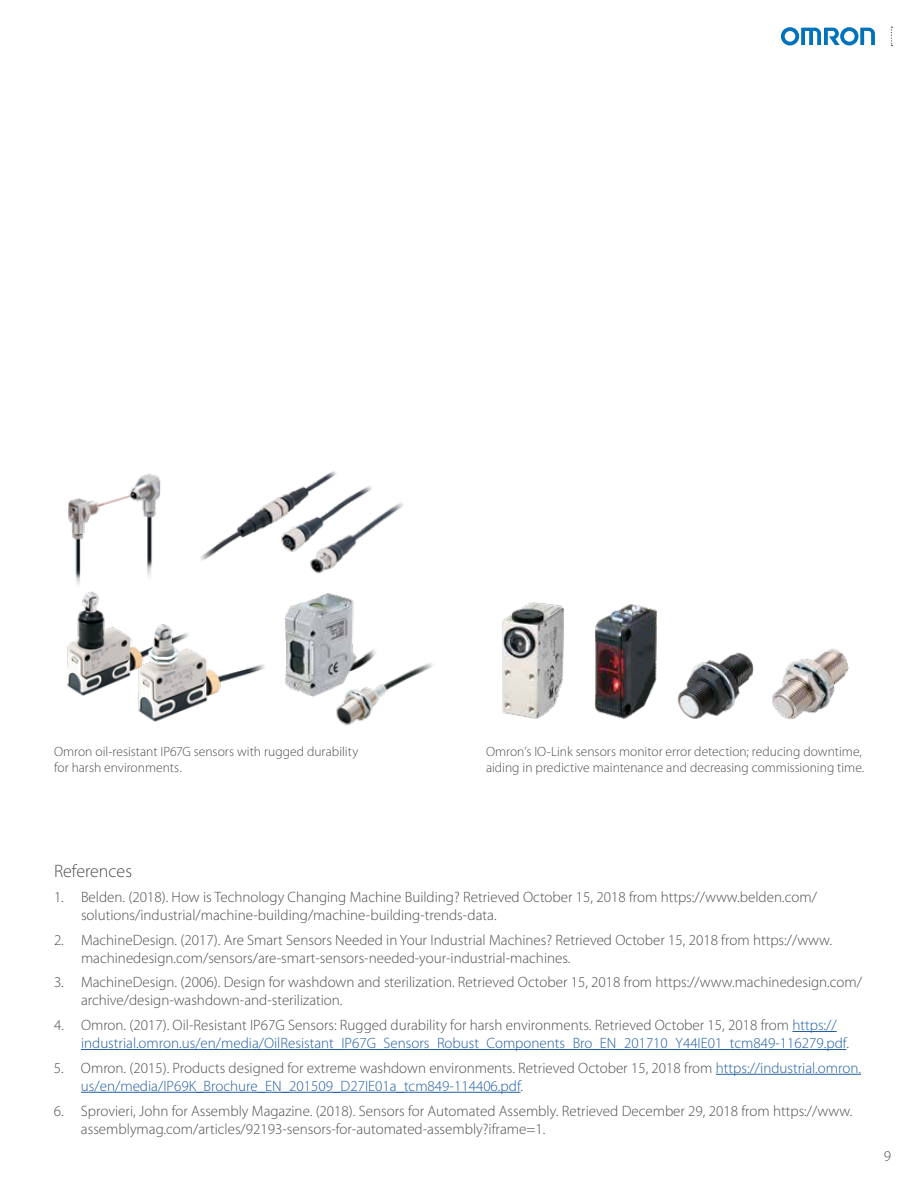
<style>
.page{position:relative;width:918px;height:1188px;background:#fff}
.page>*{position:absolute;margin:0;border:0;box-sizing:border-box;transform-origin:0 0}
.t1{font:300 18px "Myriad Pro";color:#4d4d4f}
.t2{font:300 15px/18px "Myriad Pro";color:#4d4d4f}
.t3{font:300 15px/18px "Myriad Pro";color:#215e9e}
.t4{font:300 13.5px/16.2px "Myriad Pro";color:#4d4d4f}
.s1{color:#4d4d4f}
.s2{color:#215e9e}
</style>
<div class="page">
<svg style="left:781px;top:27px;width:94px;height:18px"></svg>
<svg style="left:891px;top:27px;width:1px;height:19px"></svg>
<hr style="left:792px;top:1031px;width:45px;height:1px;background:#215e9e">
<hr style="left:81px;top:1049px;width:765px;height:1px;background:#215e9e">
<hr style="left:716px;top:1074px;width:145px;height:1px;background:#215e9e">
<hr style="left:81px;top:1092px;width:440px;height:1px;background:#215e9e">
<img style="left:68px;top:474px;width:93px;height:111px">
<img style="left:285px;top:593px;width:91px;height:104px">
<img style="left:67px;top:591px;width:65px;height:105px">
<img style="left:132px;top:624px;width:133px;height:98px">
<img style="left:200px;top:471px;width:137px;height:90px">
<img style="left:303px;top:502px;width:101px;height:72px">
<img style="left:278px;top:481px;width:101px;height:73px">
<img style="left:334px;top:655px;width:99px;height:70px">
<img style="left:502px;top:602px;width:347px;height:117px">
<p class="t4" style="left:54px;top:743px;width:306px">Omron oil-resistant IP67G sensors with rugged durability for harsh environments.</p>
<p class="t4" style="left:486px;top:743px;width:380px">Omron’s IO-Link sensors monitor error detection; reducing downtime, aiding in predictive maintenance and decreasing commissioning time.</p>
<p class="t1" style="left:54px;top:860px;width:80px">References</p>
<p class="t2" style="left:81px;top:888px;width:737px;text-indent:-27px">1. Belden. (2018). How is Technology Changing Machine Building? Retrieved October 15, 2018 from https://www.belden.com/ solutions/industrial/machine-building/machine-building-trends-data.</p>
<p class="t2" style="left:81px;top:930px;width:753px;text-indent:-27px">2. MachineDesign. (2017). Are Smart Sensors Needed in Your Industrial Machines? Retrieved October 15, 2018 from https://www. machinedesign.com/sensors/are-smart-sensors-needed-your-industrial-machines.</p>
<p class="t2" style="left:81px;top:973px;width:783px;text-indent:-27px">3. MachineDesign. (2006). Design for washdown and sterilization. Retrieved October 15, 2018 from https://www.machinedesign.com/ archive/design-washdown-and-sterilization.</p>
<p class="t3" style="left:81px;top:1016px;width:769px;text-indent:-27px"><span class="s1">4. Omron. (2017). Oil-Resistant IP67G Sensors: Rugged durability for harsh environments. Retrieved October 15, 2018 from</span> https:// industrial.omron.us/en/media/OilResistant_IP67G_Sensors_Robust_Components_Bro_EN_201710_Y44IE01_tcm849-116279.pdf<span class="s1">.</span></p>
<p class="t2" style="left:81px;top:1059px;width:781px;text-indent:-27px">5. Omron. (2015). Products designed for extreme washdown environments. Retrieved October 15, 2018 from <span class="s2">https://industrial.omron. us/en/media/IP69K_Brochure_EN_201509_D27IE01a_tcm849-114406.pdf</span>.</p>
<p class="t2" style="left:81px;top:1101px;width:773px;text-indent:-27px">6. Sprovieri, John for Assembly Magazine. (2018). Sensors for Automated Assembly. Retrieved December 29, 2018 from https://www. assemblymag.com/articles/92193-sensors-for-automated-assembly?iframe=1.</p>
<p class="t2" style="left:884px;top:1147px;width:9px">9</p>
</div>
